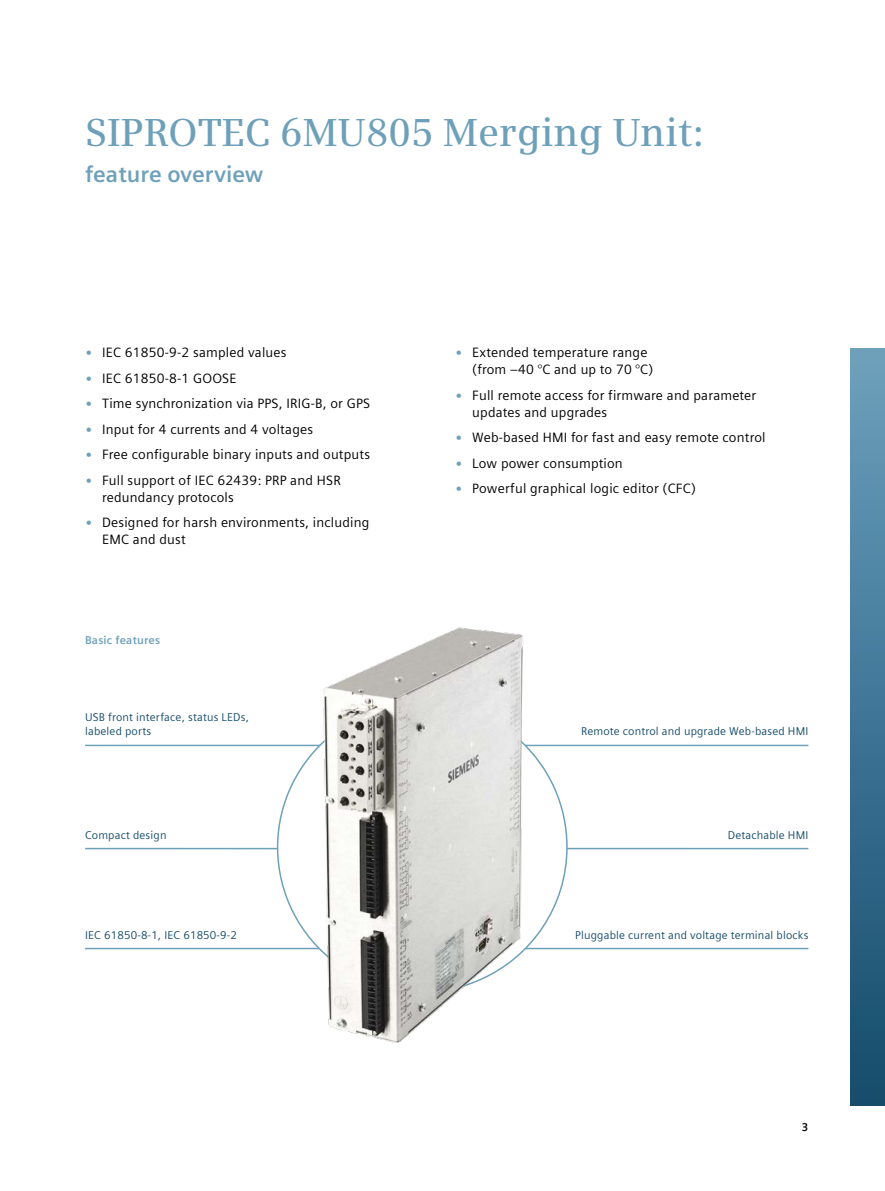
<style>
.page{position:relative;width:885px;height:1191px;background:#fff}
.page>*{position:absolute;margin:0;border:0;box-sizing:border-box;transform-origin:0 0}
.t1{font:600 39px "Siemens Serif";color:#6ea0ba}
.t2{font:700 22.5px "Siemens Sans Global";color:#6ea0ba}
.t3{font:13.5px/17px "Siemens Sans Global";letter-spacing:.015em;color:#000}
.t4{font:11.25px/14.9px "Siemens Sans Global";letter-spacing:.015em;color:#174c6a}
.t5{font:700 11.25px "Siemens Sans Global";letter-spacing:.015em;color:#6ea0ba}
.t6{font:700 11.25px "Siemens Sans Global";color:#000}
.s1{font-size:15px;color:#6ea0ba}
</style>
<div class="page">
<div style="left:850px;top:349px;width:34px;height:757px;background:linear-gradient(to bottom,#6ca0bd,#134b6c)"></div>
<hr style="left:85px;top:744px;width:235px;height:2px;background:#6ea0ba">
<hr style="left:525px;top:744px;width:283px;height:2px;background:#6ea0ba">
<hr style="left:85px;top:848px;width:193px;height:1px;background:#6ea0ba">
<hr style="left:567px;top:848px;width:241px;height:1px;background:#6ea0ba">
<hr style="left:85px;top:947px;width:233px;height:2px;background:#6ea0ba">
<hr style="left:526px;top:947px;width:282px;height:2px;background:#6ea0ba">
<svg style="left:276px;top:744px;width:28px;height:206px"></svg>
<svg style="left:534px;top:744px;width:34px;height:206px"></svg>
<img style="left:304px;top:627px;width:230px;height:416px">
<h1 class="t1" style="left:85px;top:110px;width:620px">SIPROTEC 6MU805 Merging Unit:</h1>
<h2 class="t2" style="left:85px;top:161px;width:180px">feature overview</h2>
<p class="t3" style="left:85px;top:345px;width:203px"><span class="s1">•</span> IEC 61850-9-2 sampled values</p>
<p class="t3" style="left:85px;top:370px;width:153px"><span class="s1">•</span> IEC 61850-8-1 GOOSE</p>
<p class="t3" style="left:85px;top:396px;width:286px"><span class="s1">•</span> Time synchronization via PPS, IRIG-B, or GPS</p>
<p class="t3" style="left:85px;top:421px;width:229px"><span class="s1">•</span> Input for 4 currents and 4 voltages</p>
<p class="t3" style="left:85px;top:447px;width:286px"><span class="s1">•</span> Free configurable binary inputs and outputs</p>
<p class="t3" style="left:102px;top:472px;width:240px;text-indent:-17px"><span class="s1">•</span> Full support of IEC 62439: PRP and HSR redundancy protocols</p>
<p class="t3" style="left:102px;top:515px;width:269px;text-indent:-17px"><span class="s1">•</span> Designed for harsh environments, including<br>EMC and dust</p>
<p class="t5" style="left:85px;top:634px;width:77px">Basic features</p>
<p class="t4" style="left:85px;top:709px;width:165px">USB front interface, status LEDs, labeled ports</p>
<p class="t3" style="left:472px;top:345px;width:182px;text-indent:-17px"><span class="s1">•</span> Extended temperature range (from –40 °C and up to 70 °C)</p>
<p class="t3" style="left:472px;top:387px;width:285px;text-indent:-17px"><span class="s1">•</span> Full remote access for firmware and parameter updates and upgrades</p>
<p class="t3" style="left:455px;top:430px;width:312px"><span class="s1">•</span> Web-based HMI for fast and easy remote control</p>
<p class="t3" style="left:455px;top:455px;width:169px"><span class="s1">•</span> Low power consumption</p>
<p class="t3" style="left:455px;top:481px;width:242px"><span class="s1">•</span> Powerful graphical logic editor (CFC)</p>
<p class="t4" style="left:581px;top:724px;width:228px">Remote control and upgrade Web-based HMI</p>
<p class="t4" style="left:85px;top:827px;width:83px">Compact design</p>
<p class="t4" style="left:728px;top:827px;width:82px">Detachable HMI</p>
<p class="t4" style="left:85px;top:927px;width:153px">IEC 61850-8-1, IEC 61850-9-2</p>
<p class="t4" style="left:575px;top:927px;width:234px">Pluggable current and voltage terminal blocks</p>
<p class="t6" style="left:801px;top:1120px;width:8px">3</p>
</div>
